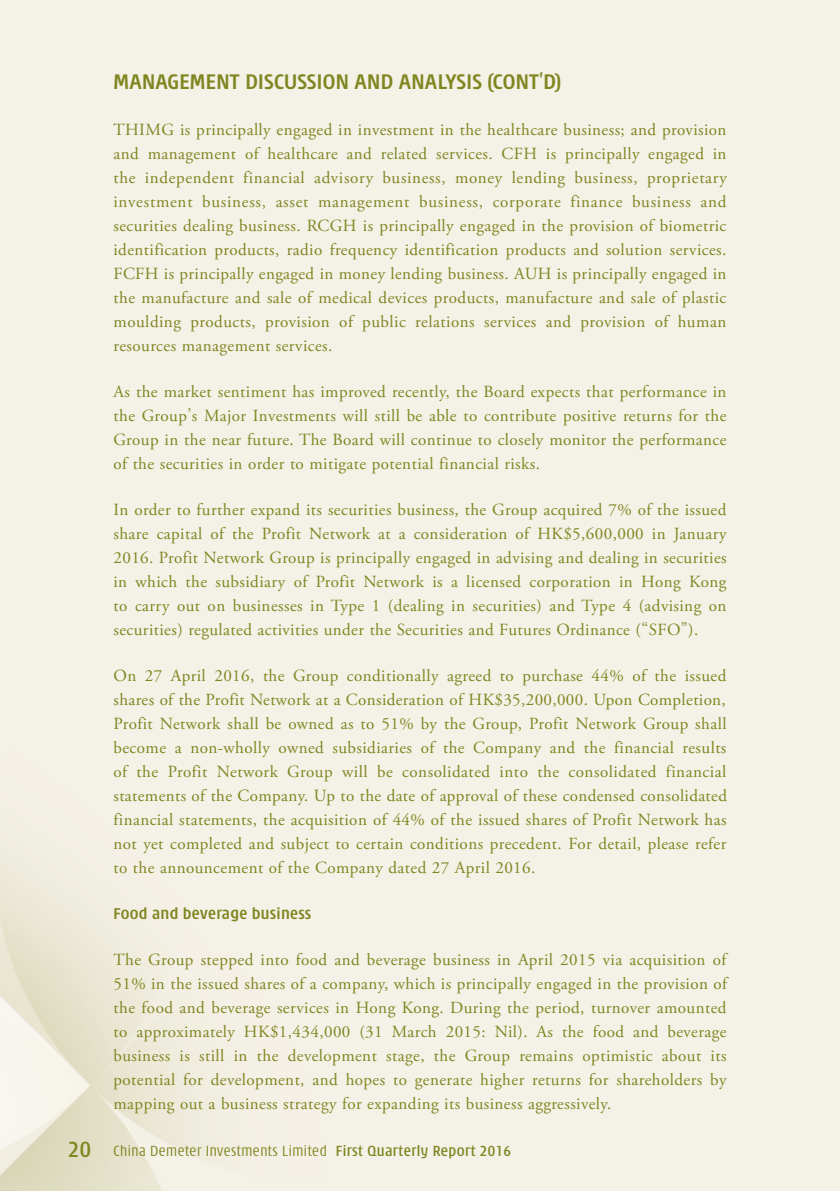
<style>
.page{position:relative;width:840px;height:1191px;background:#fff}
.page>*{position:absolute;margin:0;border:0;box-sizing:border-box;transform-origin:0 0}
.Heading_1{font:700 condensed 23px "Modena";letter-spacing:.015em;color:#7e8620}
.Body_Text{font:17px/24px "Adobe Garamond Pro";letter-spacing:.025em;color:#7e8620;text-align:justify}
.Heading_2{font:700 condensed 17px "Modena";color:#7e8620}
.t1{font:300 condensed 16px "Modena";letter-spacing:.03em;color:#7e8620}
.s1{font-weight:500;font-size:24px}
.s2{font-weight:500}
</style>
<div class="page">
<p class="Heading_1" style="left:113px;top:70px;width:448px">MANAGEMENT DISCUSSION AND ANALYSIS (CONT’D)</p>
<p class="Body_Text" style="left:113px;top:118px;width:614px">THIMG is principally engaged in investment in the healthcare business; and provision and management of healthcare and related services. CFH is principally engaged in the independent financial advisory business, money lending business, proprietary investment business, asset management business, corporate finance business and securities dealing business. RCGH is principally engaged in the provision of biometric identification products, radio frequency identification products and solution services.<br>FCFH is principally engaged in money lending business. AUH is principally engaged in the manufacture and sale of medical devices products, manufacture and sale of plastic moulding products, provision of public relations services and provision of human resources management services.</p>
<p class="Body_Text" style="left:113px;top:380px;width:614px">As the market sentiment has improved recently, the Board expects that performance in the Group’s Major Investments will still be able to contribute positive returns for the Group in the near future. The Board will continue to closely monitor the performance of the securities in order to mitigate potential financial risks.</p>
<p class="Body_Text" style="left:113px;top:498px;width:614px">In order to further expand its securities business, the Group acquired 7% of the issued share capital of the Profit Network at a consideration of HK$5,600,000 in January 2016. Profit Network Group is principally engaged in advising and dealing in securities in which the subsidiary of Profit Network is a licensed corporation in Hong Kong to carry out on businesses in Type 1 (dealing in securities) and Type 4 (advising on securities) regulated activities under the Securities and Futures Ordinance (“SFO”).</p>
<p class="Body_Text" style="left:113px;top:664px;width:614px">On 27 April 2016, the Group conditionally agreed to purchase 44% of the issued shares of the Profit Network at a Consideration of HK$35,200,000. Upon Completion, Profit Network shall be owned as to 51% by the Group, Profit Network Group shall become a non-wholly owned subsidiaries of the Company and the financial results of the Profit Network Group will be consolidated into the consolidated financial statements of the Company. Up to the date of approval of these condensed consolidated financial statements, the acquisition of 44% of the issued shares of Profit Network has not yet completed and subject to certain conditions precedent. For detail, please refer to the announcement of the Company dated 27 April 2016.</p>
<p class="Heading_2" style="left:113px;top:905px;width:199px">Food and beverage business</p>
<p class="Body_Text" style="left:113px;top:948px;width:614px">The Group stepped into food and beverage business in April 2015 via acquisition of 51% in the issued shares of a company, which is principally engaged in the provision of the food and beverage services in Hong Kong. During the period, turnover amounted to approximately HK$1,434,000 (31 March 2015: Nil). As the food and beverage business is still in the development stage, the Group remains optimistic about its potential for development, and hopes to generate higher returns for shareholders by mapping out a business strategy for expanding its business aggressively.</p>
<p class="t1" style="left:68px;top:1143px;width:444px"><span class="s1">20</span> China Demeter Investments Limited <span class="s2">First Quarterly Report 2016</span></p>
</div>
